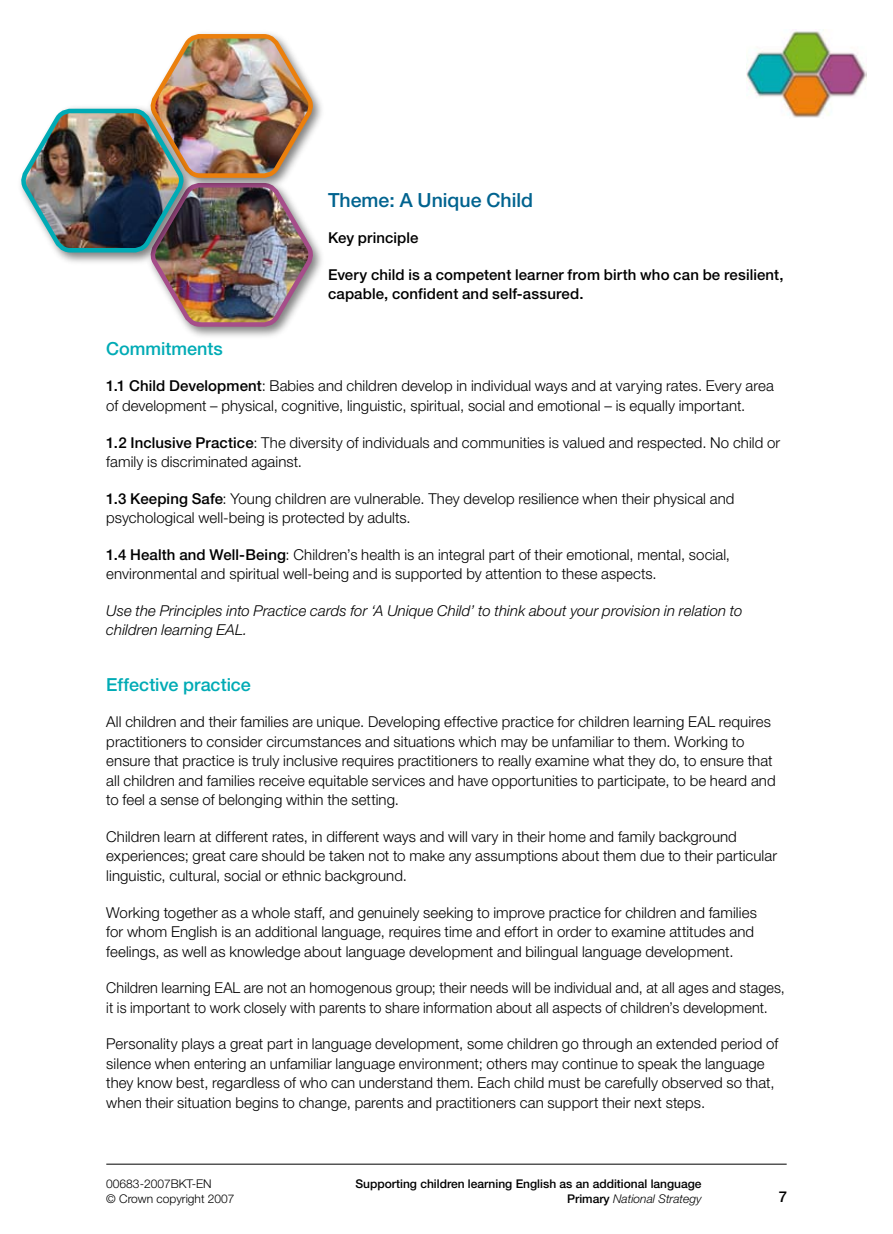
<style>
.page{position:relative;width:893px;height:1234px;background:#fff}
.page>*{position:absolute;margin:0;border:0;box-sizing:border-box;transform-origin:0 0}
.t1{font:500 19.5px "Helvetica Neue LT";color:#00638f}
.t2{font:500 18px "Helvetica Neue LT";color:#00abb5}
.t3{font:300 15px/19.5px "Helvetica Neue LT";letter-spacing:.005em;color:#000}
.t4{font:300 15px/19.5px "Helvetica Neue LT";letter-spacing:.005em;color:#000;scale:.96 1}
.t5{font:italic 300 15px/19.5px "Helvetica Neue LT";letter-spacing:.005em;color:#000}
.t6{font:500 15px/19.5px "Helvetica Neue LT";letter-spacing:.01em;color:#000}
.t7{font:500 12px "Helvetica Neue LT";color:#000}
.t8{font:300 12px "Helvetica Neue LT";color:#000}
.t9{font:italic 300 12px "Helvetica Neue LT";color:#000}
.s1{font-weight:500}
.s2{font-weight:500;font-style:normal}
</style>
<div class="page">
<hr style="left:106px;top:1163px;width:681px;height:1px;background:#000">
<img style="left:746px;top:31px;width:121px;height:87px">
<div style="left:146px;top:178px;width:181px;height:162px;background:#000;opacity:.5"></div>
<div style="left:146px;top:29px;width:181px;height:162px;background:#000;opacity:.5"></div>
<img style="left:20px;top:32px;width:295px;height:302px">
<h1 class="t1" style="left:328px;top:188px;width:206px">Theme: A Unique Child</h1>
<p class="t6" style="left:328px;top:228px;width:92px">Key principle</p>
<p class="t6" style="left:328px;top:264px;width:457px">Every child is a competent learner from birth who can be resilient, capable, confident and self-assured.</p>
<p class="t2" style="left:106px;top:338px;width:118px">Commitments</p>
<p class="t3" style="left:106px;top:376px;width:669px"><span class="s1">1 .1 Child Development</span>: Babies and children develop in individual ways and at varying rates. Every area of development – physical, cognitive, linguistic, spiritual, social and emotional – is equally important.</p>
<p class="t3" style="left:106px;top:432px;width:675px"><span class="s1">1 .2 Inclusive Practice</span>: The diversity of individuals and communities is valued and respected. No child or family is discriminated against.</p>
<p class="t3" style="left:106px;top:488px;width:630px"><span class="s1">1 .3 Keeping Safe</span>: Young children are vulnerable. They develop resilience when their physical and psychological well-being is protected by adults.</p>
<p class="t3" style="left:106px;top:544px;width:625px"><span class="s1">1 .4 Health and Well-Being</span>: Children’s health is an integral part of their emotional, mental, social, environmental and spiritual well-being and is supported by attention to these aspects.</p>
<p class="t5" style="left:106px;top:600px;width:638px">Use the Principles into Practice cards for ‘A Unique Child’ to think about your provision in relation to children learning EAL.</p>
<p class="t2" style="left:106px;top:673px;width:146px">Effective practice</p>
<p class="t3" style="left:106px;top:711px;width:671px">All children and their families are unique. Developing effective practice for children learning EAL requires practitioners to consider circumstances and situations which may be unfamiliar to them. Working to ensure that practice is truly inclusive requires practitioners to really examine what they do, to ensure that all children and families receive equitable services and have opportunities to participate, to be heard and to feel a sense of belonging within the setting.</p>
<p class="t3" style="left:106px;top:826px;width:672px">Children learn at different rates, in different ways and will vary in their home and family background experiences; great care should be taken not to make any assumptions about them due to their particular linguistic, cultural, social or ethnic background.</p>
<p class="t3" style="left:106px;top:901px;width:652px">Working together as a whole staff, and genuinely seeking to improve practice for children and families for whom English is an additional language, requires time and effort in order to examine attitudes and feelings, as well as knowledge about language development and bilingual language development.</p>
<p class="t4" style="left:106px;top:977px;width:708px">Children learning EAL are not an homogenous group; their needs will be individual and, at all ages and stages, it is important to work closely with parents to share information about all aspects of children’s development.</p>
<p class="t3" style="left:106px;top:1033px;width:673px">Personality plays a great part in language development, some children go through an extended period of silence when entering an unfamiliar language environment; others may continue to speak the language they know best, regardless of who can understand them. Each child must be carefully observed so that, when their situation begins to change, parents and practitioners can support their next steps.</p>
<p class="t8" style="left:106px;top:1175px;width:107px">00683-2007BKT-EN</p>
<p class="t7" style="left:355px;top:1176px;width:348px">Supporting children learning English as an additional language</p>
<p class="t8" style="left:106px;top:1190px;width:130px">© Crown copyright 2007</p>
<p class="t9" style="left:567px;top:1191px;width:136px"><span class="s2">Primary</span> National Strategy</p>
</div>
